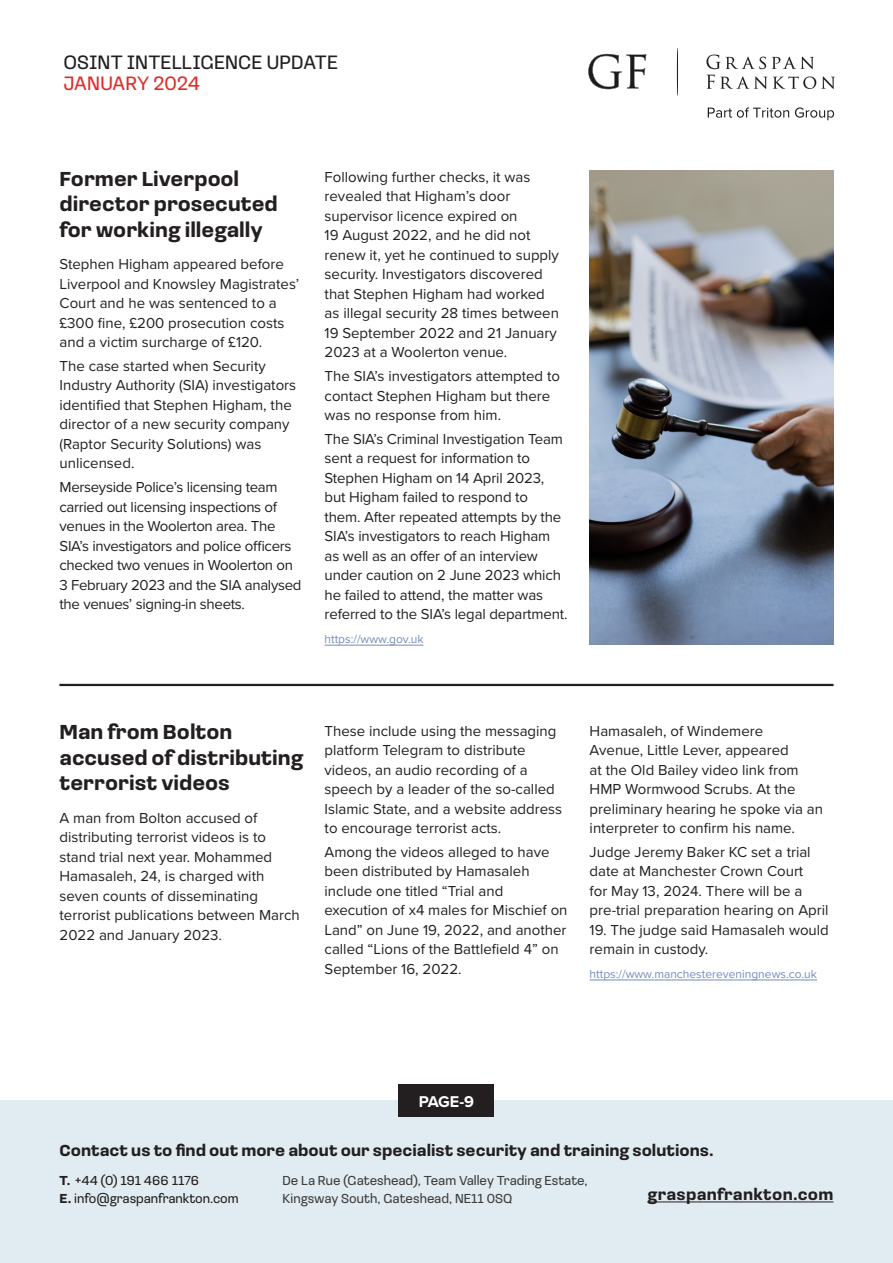
<style>
.page{position:relative;width:893px;height:1263px;background:#fff}
.page>*{position:absolute;margin:0;border:0;box-sizing:border-box;transform-origin:0 0}
.t1{font:700 21px/25.5px "Loos Normal";color:#231f20}
.t2{font:20.1px "Loos Normal";color:#231f20}
.t3{font:20.1px "Loos Normal";letter-spacing:.005em;color:#df2e2a}
.t4{font:700 16.5px "Loos Normal";color:#231f20}
.t5{font:700 16.5px "Loos Normal";letter-spacing:.02em;color:#231f20}
.t6{font:700 16.2px "Proxima Nova";color:#fff}
.t7{font:15px/19.5px "Proxima Nova";color:#231f20}
.t8{font:15px/19.5px "Proxima Nova";letter-spacing:-.02em;color:#231f20}
.t9{font:13.5px/18px "Loos Normal";color:#3e3e3f}
.t10{font:13.5px/18px "Loos Normal";color:#231f20}
.t11{font:12px "Proxima Nova";color:#738cbd}
.s1{font-weight:700}
</style>
<div class="page">
<div style="left:0;top:1100px;width:893px;height:163px;background:#e0ecf1"></div>
<svg style="left:708px;top:107px;width:81px;height:11px"></svg>
<svg style="left:795px;top:107px;width:39px;height:13px"></svg>
<svg style="left:706px;top:55px;width:129px;height:34px"></svg>
<svg style="left:588px;top:54px;width:58px;height:35px"></svg>
<svg style="left:677px;top:48px;width:1px;height:47px"></svg>
<hr style="left:647px;top:1201px;width:186px;height:1px;background:#231f20">
<div style="left:398px;top:1084px;width:96px;height:32px;background:#231f20"></div>
<hr style="left:325px;top:645px;width:99px;height:1px;background:#738cbd">
<img style="left:590px;top:170px;width:243px;height:474px">
<hr style="left:590px;top:980px;width:227px;height:1px;background:#738cbd">
<hr style="left:59px;top:684px;width:774px;height:2px;background:#231f20">
<h2 class="t2" style="left:63px;top:48px;width:276px">OSINT INTELLIGENCE UPDATE</h2>
<h2 class="t3" style="left:63px;top:69px;width:138px">JANUARY 2024</h2>
<p class="t1" style="left:60px;top:165px;width:220px">Former Liverpool director prosecuted for working illegally</p>
<p class="t7" style="left:60px;top:254px;width:241px">Stephen Higham appeared before<br>Liverpool and Knowsley Magistrates’<br>Court and he was sentenced to a £300 fine, £200 prosecution costs and a victim surcharge of £120.</p>
<p class="t7" style="left:60px;top:355px;width:238px">The case started when Security<br>Industry Authority (SIA) investigators identified that Stephen Higham, the director of a new security company (Raptor Security Solutions) was unlicensed.</p>
<p class="t8" style="left:60px;top:477px;width:244px">Merseyside Police’s licensing team carried out licensing inspections of venues in the Woolerton area. The SIA’s investigators and police officers checked two venues in Woolerton on 3 February 2023 and the SIA analysed the venues’ signing-in sheets.</p>
<p class="t7" style="left:325px;top:167px;width:236px">Following further checks, it was revealed that Higham’s door supervisor licence expired on<br>19 August 2022, and he did not renew it, yet he continued to supply security. Investigators discovered that Stephen Higham had worked as illegal security 28 times between<br>19 September 2022 and 21 January<br>2023 at a Woolerton venue.</p>
<p class="t7" style="left:325px;top:366px;width:237px">The SIA’s investigators attempted to contact Stephen Higham but there was no response from him.</p>
<p class="t7" style="left:325px;top:429px;width:244px">The SIA’s Criminal Investigation Team sent a request for information to Stephen Higham on 14 April 2023, but Higham failed to respond to them. After repeated attempts by the SIA’s investigators to reach Higham as well as an offer of an interview under caution on 2 June 2023 which he failed to attend, the matter was referred to the SIA’s legal department.</p>
<p class="t11" style="left:325px;top:630px;width:100px">https://www.gov.uk</p>
<p class="t1" style="left:60px;top:718px;width:245px">Man from Bolton accused of distributing terrorist videos</p>
<p class="t7" style="left:60px;top:807px;width:242px">A man from Bolton accused of distributing terrorist videos is to stand trial next year. Mohammed<br>Hamasaleh, 24, is charged with seven counts of disseminating terrorist publications between March<br>2022 and January 2023.</p>
<p class="t7" style="left:325px;top:720px;width:239px">These include using the messaging platform Telegram to distribute videos, an audio recording of a speech by a leader of the so-called Islamic State, and a website address to encourage terrorist acts.</p>
<p class="t7" style="left:325px;top:841px;width:244px">Among the videos alleged to have been distributed by Hamasaleh include one titled “Trial and execution of x4 males for Mischief on<br>Land” on June 19, 2022, and another called “Lions of the Battlefield 4” on<br>September 16, 2022.</p>
<p class="t7" style="left:590px;top:720px;width:235px">Hamasaleh, of Windemere<br>Avenue, Little Lever, appeared<br>at the Old Bailey video link from<br>HMP Wormwood Scrubs. At the preliminary hearing he spoke via an interpreter to confirm his name.</p>
<p class="t7" style="left:590px;top:841px;width:240px">Judge Jeremy Baker KC set a trial date at Manchester Crown Court<br>for May 13, 2024. There will be a pre-trial preparation hearing on April</p>
<p class="t7" style="left:590px;top:919px;width:241px">19. The judge said Hamasaleh would remain in custody.</p>
<p class="t11" style="left:590px;top:965px;width:229px">https://www.manchestereveningnews.co.uk</p>
<p class="t6" style="left:419px;top:1089px;width:57px">PAGE-9</p>
<p class="t4" style="left:60px;top:1139px;width:656px">Contact us to find out more about our specialist security and training solutions.</p>
<p class="t10" style="left:60px;top:1171px;width:181px"><span class="s1">T.</span> +44 (0) 191 466 1176<br><span class="s1">E.</span> info@graspanfrankton.com</p>
<p class="t9" style="left:283px;top:1171px;width:307px">De La Rue (Gateshead), Team Valley Trading Estate,<br>Kingsway South, Gateshead, NE11 0SQ</p>
<p class="t5" style="left:647px;top:1183px;width:187px">graspanfrankton.com</p>
</div>
